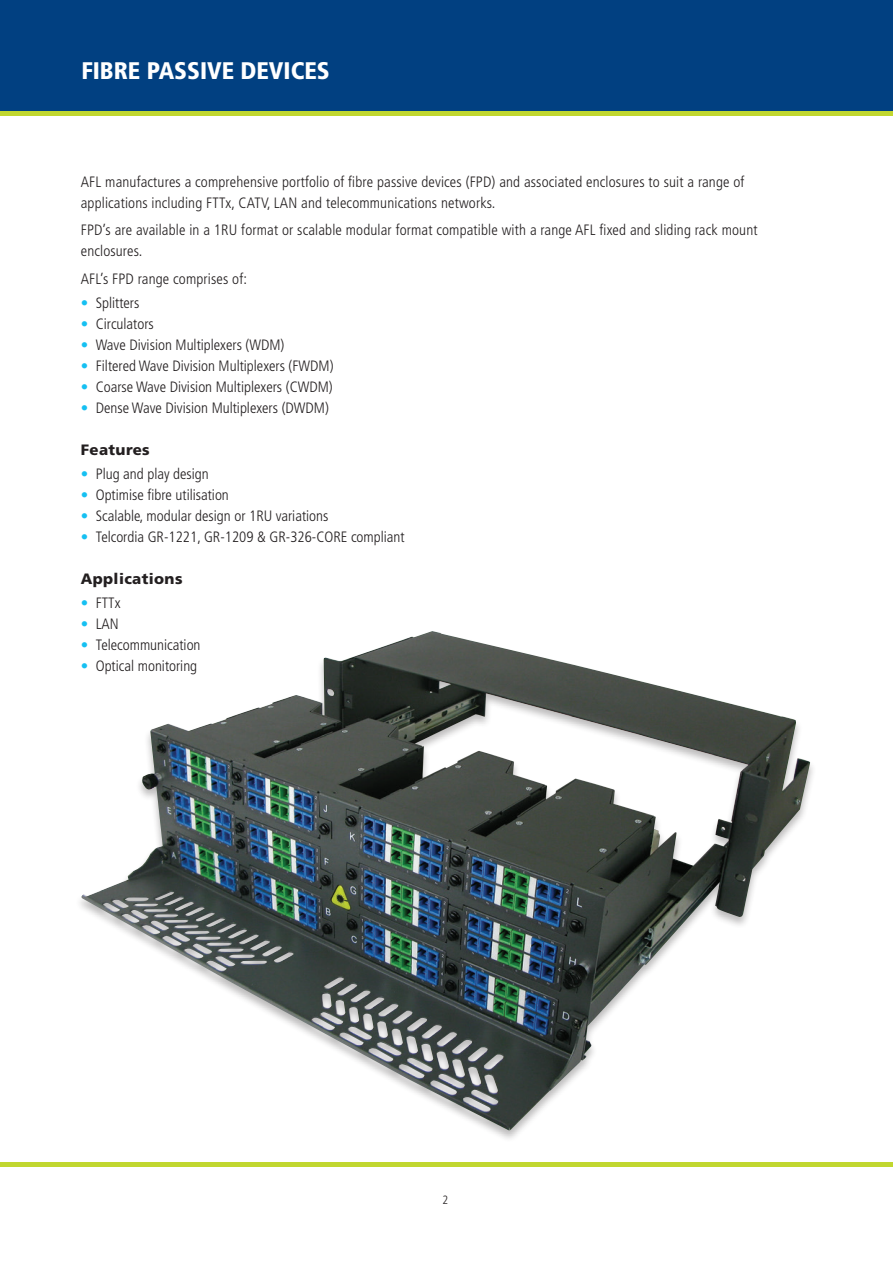
<style>
.page{position:relative;width:893px;height:1263px;background:#fff}
.page>*{position:absolute;margin:0;border:0;box-sizing:border-box;transform-origin:0 0}
.t1{font:900 condensed 24px "Frutiger LT Std";color:#fff}
.FPP_Body_Text{font:300 condensed 15px/21px "Frutiger LT Std";color:#231f20}
.FPP_Subhead{font:900 15px "Frutiger LT Std";letter-spacing:.025em;color:#231f20}
.t2{font:300 condensed 12px "Frutiger LT Std";color:#231f20}
.s1{color:#15c0f2}
</style>
<div class="page">
<hr style="left:0;top:1162px;width:893px;height:4px;background:#c1d72f">
<div style="left:0;top:0;width:893px;height:112px;background:#014081"></div>
<hr style="left:0;top:112px;width:893px;height:4px;background:#c1d72f">
<img style="left:82px;top:631px;width:728px;height:499px">
<h1 class="t1" style="left:81px;top:57px;width:250px">FIBRE PASSIVE DEVICES</h1>
<p class="FPP_Body_Text" style="left:81px;top:171px;width:665px">AFL manufactures a comprehensive portfolio of fibre passive devices (FPD) and associated enclosures to suit a range of applications including FTTx, CATV, LAN and telecommunications networks.</p>
<p class="FPP_Body_Text" style="left:81px;top:220px;width:678px">FPD’s are available in a 1RU format or scalable modular format compatible with a range AFL fixed and sliding rack mount enclosures.</p>
<p class="FPP_Body_Text" style="left:81px;top:268px;width:168px">AFL’s FPD range comprises of:</p>
<p class="FPP_Body_Text" style="left:81px;top:292px;width:60px"><span class="s1">•</span> Splitters</p>
<p class="FPP_Body_Text" style="left:81px;top:313px;width:75px"><span class="s1">•</span> Circulators</p>
<p class="FPP_Body_Text" style="left:81px;top:334px;width:205px"><span class="s1">•</span> Wave Division Multiplexers (WDM)</p>
<p class="FPP_Body_Text" style="left:81px;top:355px;width:254px"><span class="s1">•</span> Filtered Wave Division Multiplexers (FWDM)</p>
<p class="FPP_Body_Text" style="left:81px;top:376px;width:253px"><span class="s1">•</span> Coarse Wave Division Multiplexers (CWDM)</p>
<p class="FPP_Body_Text" style="left:81px;top:397px;width:250px"><span class="s1">•</span> Dense Wave Division Multiplexers (DWDM)</p>
<p class="FPP_Subhead" style="left:81px;top:441px;width:71px">Features</p>
<p class="FPP_Body_Text" style="left:81px;top:464px;width:130px"><span class="s1">•</span> Plug and play design</p>
<p class="FPP_Body_Text" style="left:81px;top:485px;width:150px"><span class="s1">•</span> Optimise fibre utilisation</p>
<p class="FPP_Body_Text" style="left:81px;top:506px;width:249px"><span class="s1">•</span> Scalable, modular design or 1RU variations</p>
<p class="FPP_Body_Text" style="left:81px;top:527px;width:325px"><span class="s1">•</span> Telcordia GR-1221, GR-1209 &amp; GR-326-CORE compliant</p>
<p class="FPP_Subhead" style="left:81px;top:570px;width:103px">Applications</p>
<p class="FPP_Body_Text" style="left:81px;top:593px;width:41px"><span class="s1">•</span> FTTx</p>
<p class="FPP_Body_Text" style="left:81px;top:614px;width:40px"><span class="s1">•</span> LAN</p>
<p class="FPP_Body_Text" style="left:81px;top:635px;width:121px"><span class="s1">•</span> Telecommunication</p>
<p class="FPP_Body_Text" style="left:81px;top:656px;width:118px"><span class="s1">•</span> Optical monitoring</p>
<p class="t2" style="left:443px;top:1193px;width:7px">2</p>
</div>
